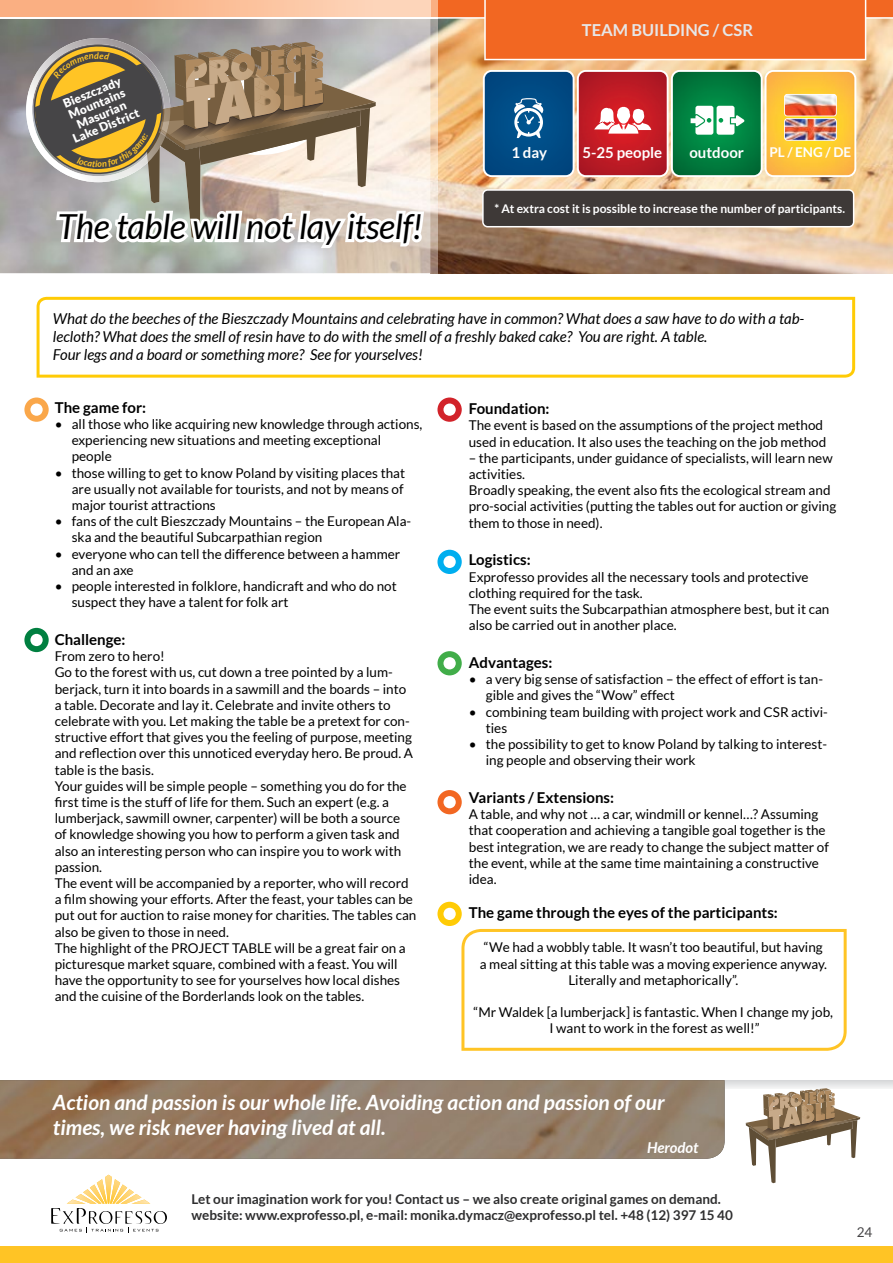
<style>
.page{position:relative;width:893px;height:1263px;background:#fff}
.page>*{position:absolute;margin:0;border:0;box-sizing:border-box;transform-origin:0 0}
.t1{font:italic 34.5px "Lato";letter-spacing:-.015em;color:#000}
.t2{font:italic 700 21px/25.2px "Lato";color:#fff}
.t3{font:700 16.5px "Lato";color:#e6e7e8}
.t4{font:italic 15px/18px "Lato";color:#000}
.t5{font:700 15px "Lato";color:#000}
.t6{font:700 15px "Lato";color:#fff}
.t7{font:italic 700 15px "Lato";color:#fff}
.t8{font:13.5px/16.2px "Lato";color:#000}
.t9{font:700 13.5px/16.2px "Lato";color:#2e2e2f}
.t10{font:700 13.5px "Lato";color:#fff}
.t11{font:13.5px "Lato";color:#464547}
.t12{font:700 12px "Lato";color:#fff}
.t13{font:900 12px/12px "Lato";color:#fff;text-align:center}
</style>
<div class="page">
<div style="left:0;top:1246px;width:893px;height:17px;background:#ffc425"></div>
<svg style="left:51px;top:1175px;width:116px;height:58px"></svg>
<svg style="left:37px;top:330px;width:818px;height:48px"></svg>
<img style="left:0;top:1080px;width:725px;height:79px">
<svg style="left:24px;top:397px;width:25px;height:25px"></svg>
<svg style="left:24px;top:628px;width:25px;height:24px"></svg>
<svg style="left:437px;top:397px;width:25px;height:25px"></svg>
<svg style="left:437px;top:550px;width:25px;height:24px"></svg>
<svg style="left:437px;top:651px;width:25px;height:24px"></svg>
<svg style="left:437px;top:790px;width:25px;height:24px"></svg>
<svg style="left:461px;top:929px;width:386px;height:122px"></svg>
<svg style="left:437px;top:902px;width:25px;height:24px"></svg>
<svg style="left:746px;top:1088px;width:114px;height:95px"></svg>
<img style="left:0;top:0;width:893px;height:330px">
<p class="t13" style="left:57px;top:101px;width:73px;rotate:-23deg">Bieszczady<br>Mountains<br>Masurian<br>Lake District</p>
<h1 class="t1" style="left:57px;top:207px;width:367px">The table will not lay itself!</h1>
<p class="t3" style="left:582px;top:21px;width:173px">TEAM BUILDING / CSR</p>
<p class="t6" style="left:511px;top:144px;width:37px">1 day</p>
<p class="t6" style="left:582px;top:144px;width:81px">5-25 people</p>
<p class="t6" style="left:689px;top:144px;width:56px">outdoor</p>
<p class="t10" style="left:769px;top:144px;width:83px">PL / ENG / DE</p>
<p class="t12" style="left:494px;top:201px;width:352px">* At extra cost it is possible to increase the number of participants.</p>
<p class="t4" style="left:53px;top:310px;width:753px">What do the beeches of the Bieszczady Mountains and celebrating have in common? What does a saw have to do with a tab&shy;lecloth? What does the smell of resin have to do with the smell of a freshly baked cake? You are right. A table.<br>Four legs and a board or something more? See for yourselves!</p>
<p class="t5" style="left:55px;top:399px;width:93px">The game for:</p>
<p class="t8" style="left:72px;top:416px;width:352px;text-indent:-17px">• all those who like acquiring new knowledge through actions, experiencing new situations and meeting exceptional people</p>
<p class="t8" style="left:72px;top:464px;width:335px;text-align:justify;text-indent:-17px">• those willing to get to know Poland by visiting places that are usually not available for tourists, and not by means of major tourist attractions</p>
<p class="t8" style="left:72px;top:513px;width:341px;text-indent:-17px">• fans of the cult Bieszczady Mountains – the European Ala&shy;ska and the beautiful Subcarpathian region</p>
<p class="t8" style="left:72px;top:545px;width:330px;text-indent:-17px">• everyone who can tell the difference between a hammer and an axe</p>
<p class="t8" style="left:72px;top:578px;width:326px;text-indent:-17px">• people interested in folklore, handicraft and who do not suspect they have a talent for folk art</p>
<p class="t5" style="left:55px;top:631px;width:72px">Challenge:</p>
<p class="t8" style="left:55px;top:648px;width:363px">From zero to hero!<br>Go to the forest with us, cut down a tree pointed by a lum&shy;berjack, turn it into boards in a sawmill and the boards – into a table. Decorate and lay it. Celebrate and invite others to celebrate with you. Let making the table be a pretext for con&shy;structive effort that gives you the feeling of purpose, meeting and reflection over this unnoticed everyday hero. Be proud. A table is the basis.<br>Your guides will be simple people – something you do for the first time is the stuff of life for them. Such an expert (e.g. a lumberjack, sawmill owner, carpenter) will be both a source<br>of knowledge showing you how to perform a given task and also an interesting person who can inspire you to work with passion.<br>The event will be accompanied by a reporter, who will record a film showing your efforts. After the feast, your tables can be put out for auction to raise money for charities. The tables can also be given to those in need.<br>The highlight of the PROJECT TABLE will be a great fair on a picturesque market square, combined with a feast. You will have the opportunity to see for yourselves how local dishes and the cuisine of the Borderlands look on the tables.</p>
<p class="t5" style="left:469px;top:400px;width:82px">Foundation:</p>
<p class="t8" style="left:469px;top:417px;width:359px">The event is based on the assumptions of the project method used in education. It also uses the teaching on the job method</p>
<p class="t8" style="left:469px;top:450px;width:369px">– the participants, under guidance of specialists, will learn new activities.<br>Broadly speaking, the event also fits the ecological stream and pro-social activities (putting the tables out for auction or giving them to those in need).</p>
<p class="t5" style="left:469px;top:551px;width:63px">Logistics:</p>
<p class="t8" style="left:469px;top:568px;width:362px">Exprofesso provides all the necessary tools and protective clothing required for the task.<br>The event suits the Subcarpathian atmosphere best, but it can also be carried out in another place.</p>
<p class="t5" style="left:469px;top:654px;width:85px">Advantages:</p>
<p class="t8" style="left:486px;top:671px;width:339px;text-indent:-17px">• a very big sense of satisfaction – the effect of effort is tan&shy;gible and gives the “Wow” effect</p>
<p class="t8" style="left:486px;top:703px;width:344px;text-indent:-17px">• combining team building with project work and CSR activi&shy;ties</p>
<p class="t8" style="left:486px;top:736px;width:343px;text-indent:-17px">• the possibility to get to know Poland by talking to interest&shy;ing people and observing their work</p>
<p class="t5" style="left:469px;top:789px;width:147px">Variants / Extensions:</p>
<p class="t8" style="left:469px;top:806px;width:362px">A table, and why not … a car, windmill or kennel…? Assuming that cooperation and achieving a tangible goal together is the best integration, we are ready to change the subject matter of the event, while at the same time maintaining a constructive idea.</p>
<p class="t5" style="left:469px;top:904px;width:311px">The game through the eyes of the participants:</p>
<p class="t8" style="left:480px;top:939px;width:349px;text-align:center">“We had a wobbly table. It wasn’t too beautiful, but having a meal sitting at this table was a moving experience anyway.<br>Literally and metaphorically”.</p>
<p class="t8" style="left:474px;top:1004px;width:361px;text-align:center">“Mr Waldek [a lumberjack] is fantastic. When I change my job,<br>I want to work in the forest as well!”</p>
<h2 class="t2" style="left:53px;top:1090px;width:613px">Action and passion is our whole life. Avoiding action and passion of our times, we risk never having lived at all.</h2>
<p class="t7" style="left:647px;top:1139px;width:53px">Herodot</p>
<p class="t9" style="left:192px;top:1190px;width:543px">Let our imagination work for you! Contact us – we also create original games on demand. website: www.exprofesso.pl, e-mail: monika.dymacz@exprofesso.pl tel. +48 (12) 397 15 40</p>
<p class="t11" style="left:857px;top:1225px;width:17px">24</p>
</div>
